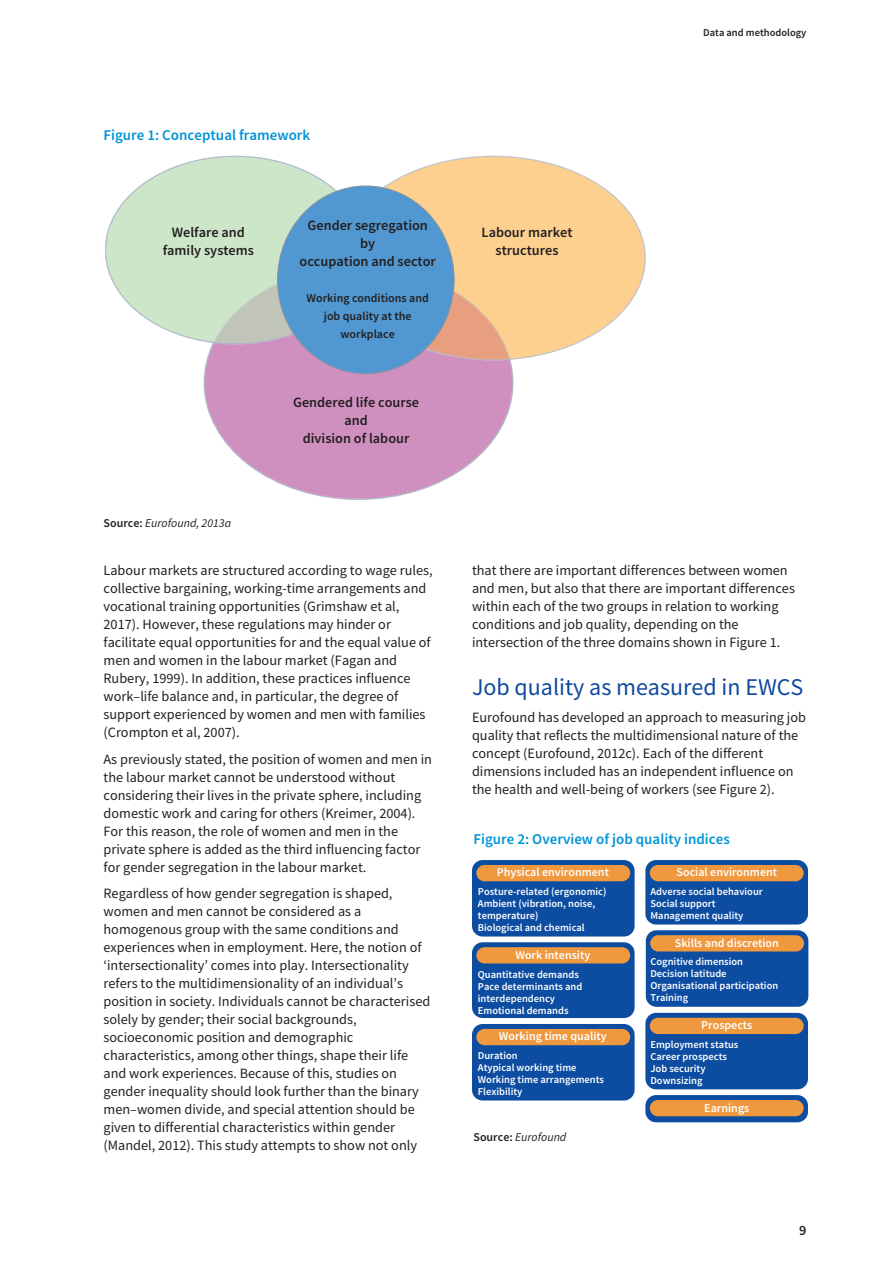
<style>
.page{position:relative;width:893px;height:1263px;background:#fff}
.page>*{position:absolute;margin:0;border:0;box-sizing:border-box;transform-origin:0 0}
.t1{font:24px "Source Sans Pro";color:#0f499d}
.t2{font:600 15px "Source Sans Pro";color:#0093d5}
.t3{font:14.25px/18px "Source Sans Pro";color:#231f20}
.t4{font:600 14.25px/18px "Source Sans Pro";color:#231f20;text-align:center}
.t5{font:600 12px "Source Sans Pro";color:#fff}
.t6{font:600 12px/18px "Source Sans Pro";color:#231f20;text-align:center}
.t7{font:italic 12px "Source Sans Pro";color:#231f20}
.t8{font:600 10.5px/12px "Source Sans Pro";color:#fff}
.t9{font:600 10.5px "Source Sans Pro";color:#231f20}
.s1{font-weight:600;font-style:normal}
</style>
<div class="page">
<svg style="left:204px;top:343px;width:309px;height:156px;fill:#d090bf"></svg>
<svg style="left:105px;top:156px;width:225px;height:186px;fill:#cde6c9"></svg>
<svg style="left:387px;top:156px;width:258px;height:203px;fill:#fdd090"></svg>
<svg style="left:213px;top:185px;width:298px;height:189px;background:#9cb0be"></svg>
<div style="left:472px;top:860px;width:163px;height:76px;background:#0d4da1;border-radius:11px"></div>
<div style="left:476px;top:865px;width:154px;height:16px;background:#ef983e;border-radius:8px"></div>
<div style="left:645px;top:860px;width:163px;height:64px;background:#0d4da1;border-radius:11px"></div>
<div style="left:650px;top:865px;width:154px;height:16px;background:#ef983e;border-radius:8px"></div>
<div style="left:646px;top:930px;width:162px;height:77px;background:#0d4da1;border-radius:11px"></div>
<div style="left:650px;top:935px;width:154px;height:16px;background:#ef983e;border-radius:8px"></div>
<div style="left:472px;top:942px;width:163px;height:76px;background:#0d4da1;border-radius:11px"></div>
<div style="left:476px;top:947px;width:154px;height:16px;background:#ef983e;border-radius:8px"></div>
<div style="left:472px;top:1024px;width:163px;height:76px;background:#0d4da1;border-radius:11px"></div>
<div style="left:476px;top:1029px;width:154px;height:16px;background:#ef983e;border-radius:8px"></div>
<div style="left:645px;top:1013px;width:163px;height:76px;background:#0d4da1;border-radius:11px"></div>
<div style="left:650px;top:1018px;width:154px;height:16px;background:#ef983e;border-radius:8px"></div>
<div style="left:645px;top:1095px;width:163px;height:27px;background:#0d4da1;border-radius:11px"></div>
<div style="left:650px;top:1100px;width:154px;height:16px;background:#ef983e;border-radius:8px"></div>
<p class="t2" style="left:104px;top:130px;width:208px">Figure 1: Conceptual framework</p>
<p class="t4" style="left:308px;top:218px;width:122px">Gender segregation</p>
<p class="t4" style="left:360px;top:236px;width:17px">by</p>
<p class="t4" style="left:300px;top:254px;width:138px">occupation and sector</p>
<p class="t6" style="left:307px;top:290px;width:124px">Working conditions and</p>
<p class="t6" style="left:324px;top:308px;width:89px">job quality at the workplace</p>
<p class="t4" style="left:163px;top:225px;width:93px">Welfare and family systems</p>
<p class="t4" style="left:482px;top:225px;width:92px">Labour market structures</p>
<p class="t7" style="left:104px;top:519px;width:129px"><span class="s1">Source:</span> Eurofound, 2013a</p>
<p class="t4" style="left:293px;top:394px;width:128px">Gendered life course</p>
<p class="t4" style="left:344px;top:412px;width:25px">and</p>
<p class="t4" style="left:303px;top:430px;width:108px">division of labour</p>
<p class="t9" style="left:703px;top:28px;width:105px">Data and methodology</p>
<p class="t3" style="left:104px;top:563px;width:331px">Labour markets are structured according to wage rules, collective bargaining, working-time arrangements and vocational training opportunities (Grimshaw et al, 2017). However, these regulations may hinder or facilitate equal opportunities for and the equal value of men and women in the labour market (Fagan and Rubery, 1999). In addition, these practices influence work–life balance and, in particular, the degree of support experienced by women and men with families (Crompton et al, 2007).</p>
<p class="t3" style="left:104px;top:751px;width:330px">As previously stated, the position of women and men in the labour market cannot be understood without considering their lives in the private sphere, including domestic work and caring for others (Kreimer, 2004).<br>For this reason, the role of women and men in the private sphere is added as the third influencing factor for gender segregation in the labour market.</p>
<p class="t3" style="left:104px;top:886px;width:328px">Regardless of how gender segregation is shaped, women and men cannot be considered as a homogenous group with the same conditions and experiences when in employment. Here, the notion of ‘intersectionality’ comes into play. Intersectionality refers to the multidimensionality of an individual’s position in society. Individuals cannot be characterised solely by gender; their social backgrounds, socioeconomic position and demographic characteristics, among other things, shape their life and work experiences. Because of this, studies on gender inequality should look further than the binary men–women divide, and special attention should be given to differential characteristics within gender (Mandel, 2012). This study attempts to show not only</p>
<p class="t3" style="left:472px;top:563px;width:324px">that there are important differences between women and men, but also that there are important differences within each of the two groups in relation to working conditions and job quality, depending on the intersection of the three domains shown in Figure 1.</p>
<p class="t1" style="left:472px;top:678px;width:333px">Job quality as measured in EWCS</p>
<p class="t3" style="left:472px;top:709px;width:336px">Eurofound has developed an approach to measuring job quality that reflects the multidimensional nature of the concept (Eurofound, 2012c). Each of the different dimensions included has an independent influence on the health and well-being of workers (see Figure 2).</p>
<p class="t2" style="left:473px;top:833px;width:258px">Figure 2: Overview of job quality indices</p>
<p class="t5" style="left:497px;top:868px;width:114px">Physical environment</p>
<p class="t5" style="left:677px;top:868px;width:102px">Social environment</p>
<p class="t8" style="left:478px;top:886px;width:130px">Posture-related (ergonomic)</p>
<p class="t8" style="left:478px;top:898px;width:119px">Ambient (vibration, noise, temperature)</p>
<p class="t8" style="left:478px;top:922px;width:108px">Biological and chemical</p>
<p class="t5" style="left:515px;top:950px;width:76px">Work intensity</p>
<p class="t8" style="left:478px;top:969px;width:102px">Quantitative demands</p>
<p class="t8" style="left:478px;top:981px;width:106px">Pace determinants and interdependency</p>
<p class="t8" style="left:478px;top:1005px;width:92px">Emotional demands</p>
<p class="t5" style="left:499px;top:1032px;width:109px">Working time quality</p>
<p class="t8" style="left:478px;top:1050px;width:41px">Duration</p>
<p class="t8" style="left:478px;top:1062px;width:100px">Atypical working time</p>
<p class="t8" style="left:478px;top:1074px;width:128px">Working time arrangements</p>
<p class="t8" style="left:478px;top:1086px;width:46px">Flexibility</p>
<p class="t7" style="left:473px;top:1133px;width:94px"><span class="s1">Source:</span> Eurofound</p>
<p class="t8" style="left:650px;top:886px;width:114px">Adverse social behaviour</p>
<p class="t8" style="left:650px;top:898px;width:67px">Social support</p>
<p class="t8" style="left:650px;top:910px;width:95px">Management quality</p>
<p class="t8" style="left:650px;top:956px;width:94px">Cognitive dimension</p>
<p class="t8" style="left:650px;top:968px;width:78px">Decision latitude</p>
<p class="t8" style="left:650px;top:980px;width:129px">Organisational participation</p>
<p class="t8" style="left:650px;top:992px;width:39px">Training</p>
<p class="t5" style="left:675px;top:938px;width:106px">Skills and discretion</p>
<p class="t5" style="left:701px;top:1021px;width:53px">Prospects</p>
<p class="t8" style="left:650px;top:1039px;width:90px">Employment status</p>
<p class="t8" style="left:650px;top:1051px;width:78px">Career prospects</p>
<p class="t8" style="left:650px;top:1063px;width:57px">Job security</p>
<p class="t8" style="left:650px;top:1075px;width:54px">Downsizing</p>
<p class="t5" style="left:704px;top:1103px;width:47px">Earnings</p>
<p class="t4" style="left:799px;top:1222px;width:9px">9</p>
</div>
